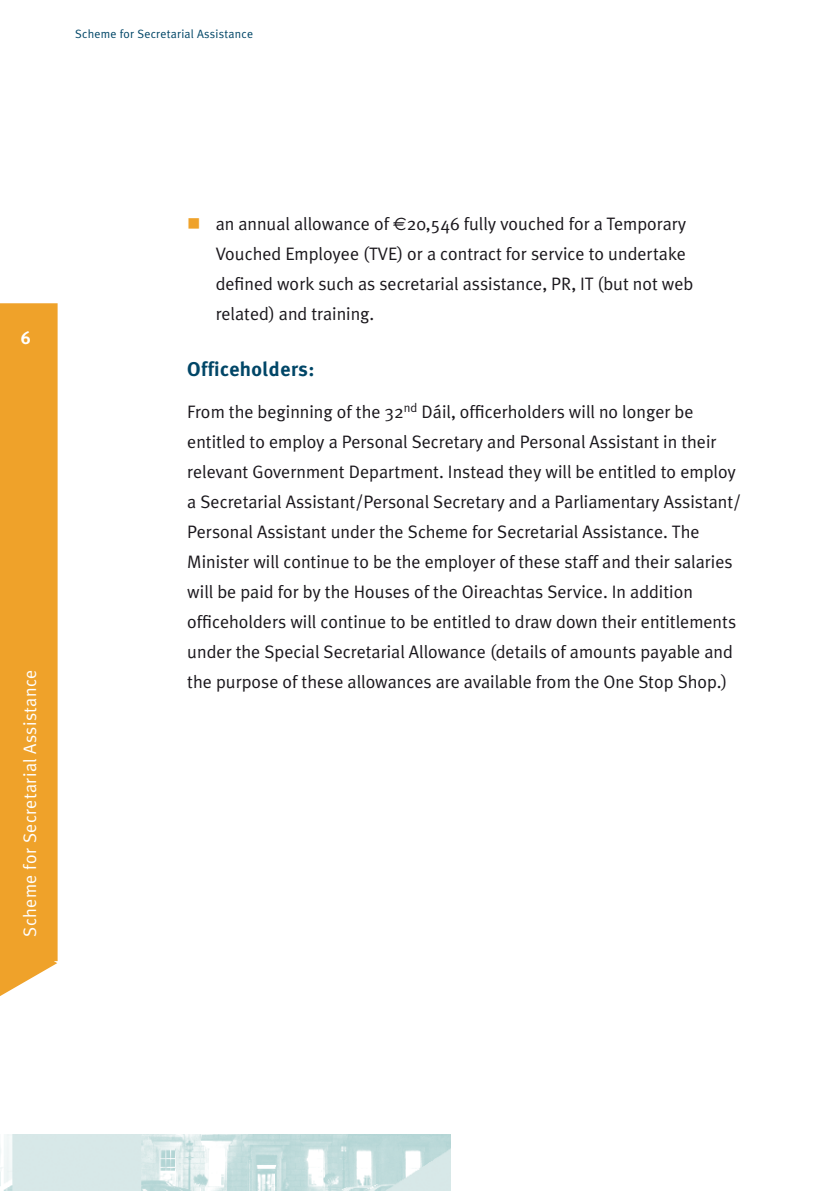
<style>
.page{position:relative;width:840px;height:1191px;background:#fff}
.page>*{position:absolute;margin:0;border:0;box-sizing:border-box;transform-origin:0 0}
.t1{font:700 20px "Meta Plus";letter-spacing:.02em;color:#004667}
.t2{font:18px/30px "Meta Plus Normal";color:#1a171c}
.t3{font:18px "Meta Plus Normal";letter-spacing:.02em;color:#fff}
.t4{font:700 18px "Meta Plus";color:#fff}
.t5{font:12px "Meta Plus Normal";letter-spacing:.02em;color:#004667}
.s1{color:#efa22a}
.s2{font-family:"Euro Sans"}
</style>
<div class="page">
<div style="left:0;top:303px;width:58px;height:693px;background:#efa22a"></div>
<img style="left:0;top:1134px;width:450px;height:57px">
<p class="t5" style="left:75px;top:27px;width:179px">Scheme for Secretarial Assistance</p>
<p class="t4" style="left:21px;top:327px;width:12px">6</p>
<p class="t3" style="left:20px;top:936px;width:268px;rotate:-90deg">Scheme for Secretarial Assistance</p>
<p class="t2" style="left:215px;top:208px;width:479px;text-indent:-28px"><span class="s1">■</span> an annual allowance of <span class="s2">€</span>20,546 fully vouched for a Temporary Vouched Employee (TVE) or a contract for service to undertake defined work such as secretarial assistance, PR, IT (but not web related) and training.</p>
<p class="t1" style="left:187px;top:358px;width:128px">Officeholders:</p>
<p class="t2" style="left:187px;top:396px;width:555px">From the beginning of the 32<sup>nd</sup> Dáil, officerholders will no longer be entitled to employ a Personal Secretary and Personal Assistant in their relevant Government Department. Instead they will be entitled to employ a Secretarial Assistant/Personal Secretary and a Parliamentary Assistant/ Personal Assistant under the Scheme for Secretarial Assistance. The Minister will continue to be the employer of these staff and their salaries will be paid for by the Houses of the Oireachtas Service. In addition officeholders will continue to be entitled to draw down their entitlements under the Special Secretarial Allowance (details of amounts payable and the purpose of these allowances are available from the One Stop Shop.)</p>
</div>
